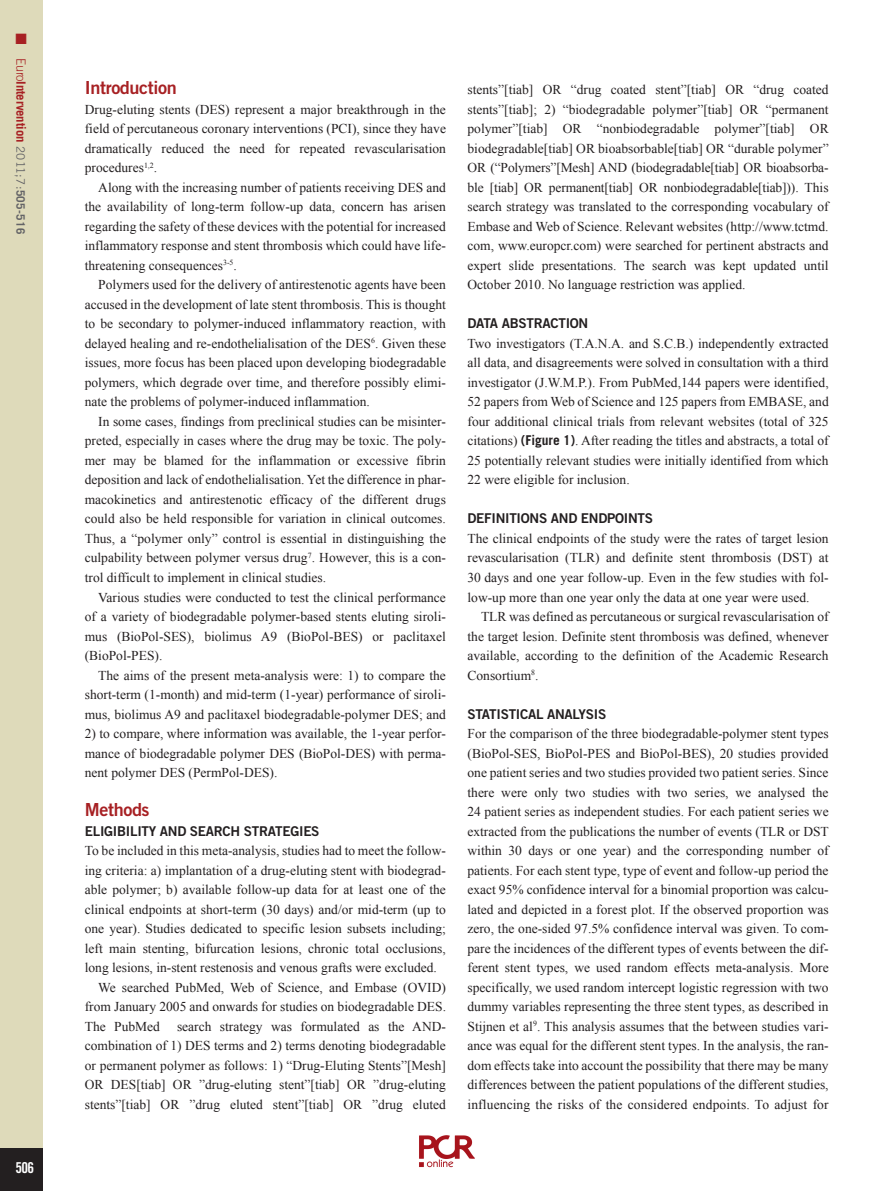
<style>
.page{position:relative;width:893px;height:1191px;background:#fff}
.page>*{position:absolute;margin:0;border:0;box-sizing:border-box;transform-origin:0 0}
.t1{font:18px "Trade Gothic LT Std Bd 2";letter-spacing:-.02em;color:#a72023}
.t2{font:15px "Trade Gothic LT Std Bd Cn 20";color:#fff}
.t3{font:15px "Zapf Dingbats ITC";color:#a72023}
.t4{font:13.5px/19.5px "Times New Roman";color:#231f20;text-align:justify}
.t5{font:13.5px "Trade Gothic LT Std Bd 2";letter-spacing:-.02em;color:#231f20}
.t6{font:700 12.75px "Trade Gothic LT Std";letter-spacing:-.01em;color:#a72023}
.s1{font-weight:300}
.s2{font-weight:400;font-size:11.7px;color:#636366}
.s3{font-size:11.7px;color:#636366}
.s4{font-family:"Trade Gothic LT Std";font-weight:700}
</style>
<div class="page">
<div style="left:0;top:0;width:43px;height:1191px;background:#dedaba"></div>
<div style="left:0;top:1148px;width:43px;height:43px;background:#231f20"></div>
<img style="left:419px;top:1135px;width:56px;height:33px">
<p class="t3" style="left:16px;top:33px;width:13px">■</p>
<p class="t6" style="left:26px;top:58px;width:177px;rotate:90deg"><span class="s1">Euro</span>Intervention <span class="s2">2011;7:</span><span class="s3">505-516</span></p>
<p class="t2" style="left:16px;top:1162px;width:20px">506</p>
<h1 class="t1" style="left:85px;top:81px;width:94px">Introduction</h1>
<p class="t4" style="left:85px;top:101px;width:363px">Drug-eluting stents (DES) represent a major breakthrough in the field of percutaneous coronary interventions (PCI), since they have dramatically reduced the need for repeated revascularisation procedures<sup>1,2</sup>.</p>
<p class="t4" style="left:85px;top:179px;width:363px;text-indent:14px">Along with the increasing number of patients receiving DES and the availability of long-term follow-up data, concern has arisen regarding the safety of these devices with the potential for increased inflammatory response and stent thrombosis which could have life&shy;threatening consequences<sup>3-5</sup>.</p>
<p class="t4" style="left:85px;top:276px;width:363px;text-indent:14px">Polymers used for the delivery of antirestenotic agents have been accused in the development of late stent thrombosis. This is thought to be secondary to polymer-induced inflammatory reaction, with delayed healing and re-endothelialisation of the DES<sup>6</sup>. Given these issues, more focus has been placed upon developing biodegradable polymers, which degrade over time, and therefore possibly elimi&shy;nate the problems of polymer-induced inflammation.</p>
<p class="t4" style="left:85px;top:413px;width:363px;text-indent:14px">In some cases, findings from preclinical studies can be misinter&shy;preted, especially in cases where the drug may be toxic. The poly&shy;mer may be blamed for the inflammation or excessive fibrin deposition and lack of endothelialisation. Yet the difference in phar&shy;macokinetics and antirestenotic efficacy of the different drugs could also be held responsible for variation in clinical outcomes.<br>Thus, a “polymer only” control is essential in distinguishing the culpability between polymer versus drug<sup>7</sup>. However, this is a con&shy;trol difficult to implement in clinical studies.</p>
<p class="t4" style="left:85px;top:588px;width:363px;text-indent:14px">Various studies were conducted to test the clinical performance of a variety of biodegradable polymer-based stents eluting siroli&shy;mus (BioPol-SES), biolimus A9 (BioPol-BES) or paclitaxel (BioPol-PES).</p>
<p class="t4" style="left:85px;top:666px;width:363px;text-indent:14px">The aims of the present meta-analysis were: 1) to compare the short-term (1-month) and mid-term (1-year) performance of siroli&shy;mus, biolimus A9 and paclitaxel biodegradable-polymer DES; and</p>
<p class="t4" style="left:85px;top:725px;width:363px">2) to compare, where information was available, the 1-year perfor&shy;mance of biodegradable polymer DES (BioPol-DES) with perma&shy;nent polymer DES (PermPol-DES).</p>
<h1 class="t1" style="left:85px;top:803px;width:66px">Methods</h1>
<p class="t5" style="left:85px;top:825px;width:236px">ELIGIBILITY AND SEARCH STRATEGIES</p>
<p class="t4" style="left:85px;top:842px;width:363px">To be included in this meta-analysis, studies had to meet the follow-</p>
<p class="t4" style="left:85px;top:861px;width:363px">ing criteria: a) implantation of a drug-eluting stent with biodegrad-</p>
<p class="t4" style="left:85px;top:881px;width:363px">able polymer; b) available follow-up data for at least one of the</p>
<p class="t4" style="left:85px;top:900px;width:363px">clinical endpoints at short-term (30 days) and/or mid-term (up to</p>
<p class="t4" style="left:85px;top:920px;width:363px">one year). Studies dedicated to specific lesion subsets including;</p>
<p class="t4" style="left:85px;top:939px;width:363px">left main stenting, bifurcation lesions, chronic total occlusions,</p>
<p class="t4" style="left:85px;top:959px;width:354px">long lesions, in-stent restenosis and venous grafts were excluded.</p>
<p class="t4" style="left:98px;top:978px;width:349px">We searched PubMed, Web of Science, and Embase (OVID)</p>
<p class="t4" style="left:85px;top:998px;width:363px">from January 2005 and onwards for studies on biodegradable DES.</p>
<p class="t4" style="left:85px;top:1017px;width:77px">The PubMed</p>
<p class="t4" style="left:85px;top:1017px;width:363px;text-indent:92px">search strategy was formulated as the AND&shy;combination of 1) DES terms and 2) terms denoting biodegradable or permanent polymer as follows: 1) “Drug-Eluting Stents”[Mesh] OR DES[tiab] OR ”drug-eluting stent”[tiab] OR ”drug-eluting stents”[tiab] OR ”drug eluted stent”[tiab] OR ”drug eluted</p>
<p class="t4" style="left:467px;top:81px;width:363px">stents”[tiab] OR “drug coated stent”[tiab] OR “drug coated stents”[tiab]; 2) “biodegradable polymer”[tiab] OR “permanent polymer”[tiab] OR “nonbiodegradable polymer”[tiab] OR biodegradable[tiab] OR bioabsorbable[tiab] OR “durable polymer” OR (“Polymers”[Mesh] AND (biodegradable[tiab] OR bioabsorba&shy;ble [tiab] OR permanent[tiab] OR nonbiodegradable[tiab])). This search strategy was translated to the corresponding vocabulary of Embase and Web of Science. Relevant websites (http://www.tctmd. com, www.europcr.com) were searched for pertinent abstracts and expert slide presentations. The search was kept updated until October 2010. No language restriction was applied.</p>
<p class="t5" style="left:467px;top:318px;width:122px">DATA ABSTRACTION</p>
<p class="t4" style="left:467px;top:335px;width:363px">Two investigators (T.A.N.A. and S.C.B.) independently extracted all data, and disagreements were solved in consultation with a third investigator (J.W.M.P.). From PubMed,144 papers were identified, 52 papers from Web of Science and 125 papers from EMBASE, and four additional clinical trials from relevant websites (total of 325 citations) <span class="s4">(Figure 1)</span>. After reading the titles and abstracts, a total of 25 potentially relevant studies were initially identified from which 22 were eligible for inclusion.</p>
<p class="t5" style="left:467px;top:513px;width:187px">DEFINITIONS AND ENDPOINTS</p>
<p class="t4" style="left:467px;top:530px;width:363px">The clinical endpoints of the study were the rates of target lesion revascularisation (TLR) and definite stent thrombosis (DST) at 30 days and one year follow-up. Even in the few studies with fol&shy;low-up more than one year only the data at one year were used.</p>
<p class="t4" style="left:467px;top:608px;width:363px;text-indent:14px">TLR was defined as percutaneous or surgical revascularisation of the target lesion. Definite stent thrombosis was defined, whenever available, according to the definition of the Academic Research Consortium<sup>8</sup>.</p>
<p class="t5" style="left:467px;top:708px;width:140px">STATISTICAL ANALYSIS</p>
<p class="t4" style="left:467px;top:725px;width:363px">For the comparison of the three biodegradable-polymer stent types (BioPol-SES, BioPol-PES and BioPol-BES), 20 studies provided one patient series and two studies provided two patient series. Since there were only two studies with two series, we analysed the 24 patient series as independent studies. For each patient series we extracted from the publications the number of events (TLR or DST within 30 days or one year) and the corresponding number of patients. For each stent type, type of event and follow-up period the exact 95% confidence interval for a binomial proportion was calcu&shy;lated and depicted in a forest plot. If the observed proportion was zero, the one-sided 97.5% confidence interval was given. To com&shy;pare the incidences of the different types of events between the dif&shy;ferent stent types, we used random effects meta-analysis. More specifically, we used random intercept logistic regression with two dummy variables representing the three stent types, as described in Stijnen et al<sup>9</sup>. This analysis assumes that the between studies vari&shy;ance was equal for the different stent types. In the analysis, the ran&shy;dom effects take into account the possibility that there may be many differences between the patient populations of the different studies, influencing the risks of the considered endpoints. To adjust for</p>
</div>
